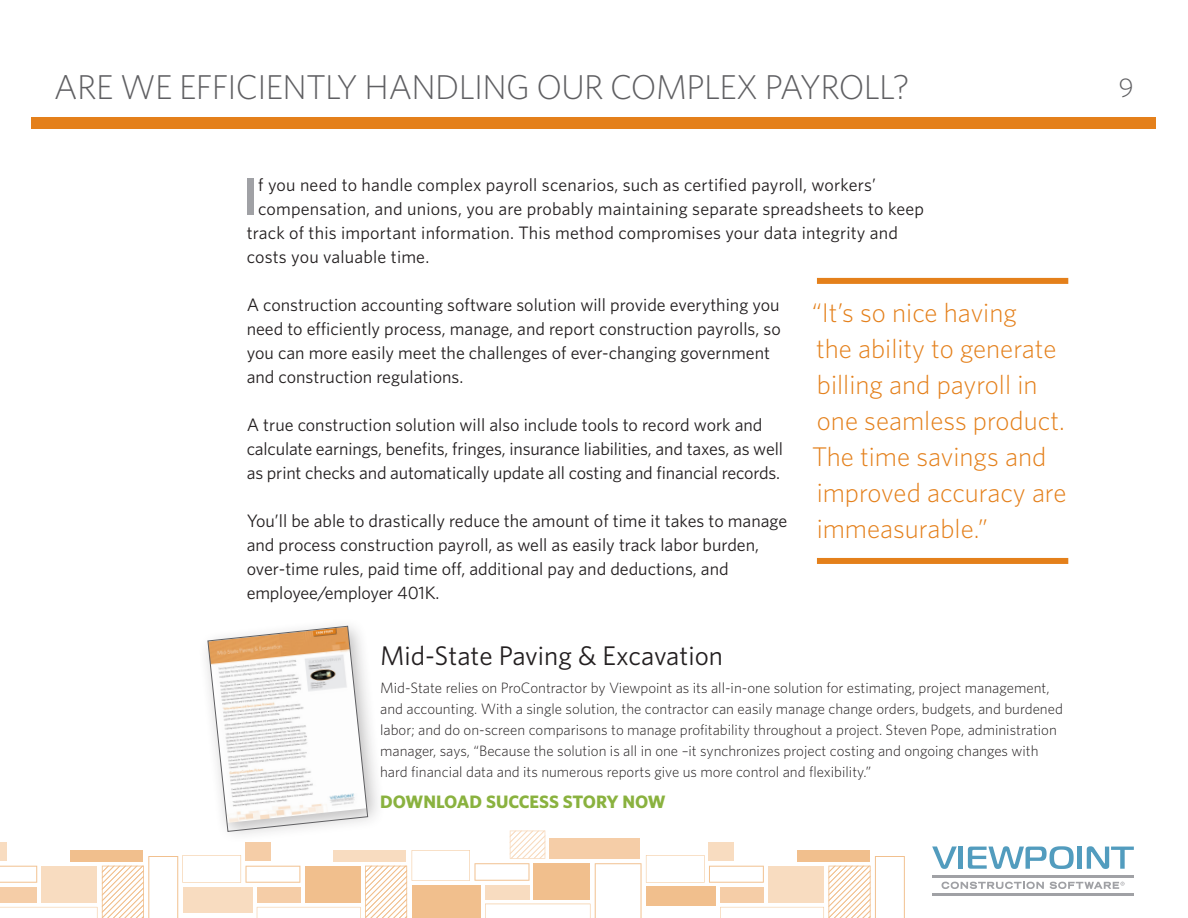
<style>
.page{position:relative;width:1188px;height:918px;background:#fff}
.page>*{position:absolute;margin:0;border:0;box-sizing:border-box;transform-origin:0 0}
.body_copy{font:600 52.5px "Whitney";color:#a0a1a5}
.t1{font:300 34.5px "Whitney";letter-spacing:-.02em;color:#5f5f62}
.all_caps_subhead{font:300 27px/36px "Whitney";color:#e4801b}
.headline_gray{font:27px "Whitney";color:#231f20}
.t2{font:300 27px "Whitney";color:#5f5f62}
.body_copy-2{font:18px/24px "Whitney";color:#231f20}
.body_copy-3{font:700 18px "Whitney";color:#8ab23f}
.body_copy-4{font:300 15px/21px "Whitney";color:#231f20}
</style>
<div class="page">
<svg style="left:932px;top:847px;width:25px;height:22px"></svg>
<hr style="left:959px;top:847px;width:4px;height:22px;background:#529cbe">
<svg style="left:968px;top:846px;width:106px;height:23px"></svg>
<div style="left:1077px;top:847px;width:5px;height:22px;background:#529cbe"></div>
<svg style="left:1087px;top:846px;width:47px;height:23px"></svg>
<svg style="left:942px;top:882px;width:102px;height:7px"></svg>
<svg style="left:1050px;top:882px;width:75px;height:7px"></svg>
<hr style="left:932px;top:875px;width:202px;height:2px;background:#a0a1a5">
<hr style="left:932px;top:893px;width:202px;height:3px;background:#a0a1a5">
<div style="left:32px;top:117px;width:1124px;height:12px;background:#e4801b"></div>
<div style="left:817px;top:278px;width:251px;height:6px;background:#e4801b"></div>
<div style="left:817px;top:558px;width:251px;height:6px;background:#e4801b"></div>
<svg style="left:0;top:626px;width:905px;height:292px"></svg>
<p class="t1" style="left:54px;top:64px;width:857px">ARE WE EFFICIENTLY HANDLING OUR COMPLEX PAYROLL?</p>
<h3 class="t2" style="left:1119px;top:70px;width:17px">9</h3>
<p class="body_copy" style="left:243px;top:162px;width:17px">I</p>
<p class="body_copy-2" style="left:258px;top:172px;width:619px">f you need to handle complex payroll scenarios, such as certified payroll, workers’</p>
<p class="body_copy-2" style="left:258px;top:196px;width:667px">compensation, and unions, you are probably maintaining separate spreadsheets to keep</p>
<p class="body_copy-2" style="left:247px;top:220px;width:653px">track of this important information. This method compromises your data integrity and</p>
<p class="body_copy-2" style="left:247px;top:244px;width:184px">costs you valuable time.</p>
<p class="body_copy-2" style="left:247px;top:292px;width:536px">A construction accounting software solution will provide everything you need to efficiently process, manage, and report construction payrolls, so you can more easily meet the challenges of ever-changing government and construction regulations.</p>
<p class="body_copy-2" style="left:247px;top:412px;width:538px">A true construction solution will also include tools to record work and calculate earnings, benefits, fringes, insurance liabilities, and taxes, as well as print checks and automatically update all costing and financial records.</p>
<p class="body_copy-2" style="left:247px;top:508px;width:542px">You’ll be able to drastically reduce the amount of time it takes to manage and process construction payroll, as well as easily track labor burden, over-time rules, paid time off, additional pay and deductions, and employee/employer 401K.</p>
<p class="all_caps_subhead" style="left:812px;top:293px;width:256px">“It’s so nice having<br>the ability to generate billing and payroll in one seamless product.<br>The time savings and improved accuracy are immeasurable.”</p>
<p class="headline_gray" style="left:380px;top:638px;width:344px">Mid-State Paving &amp; Excavation</p>
<p class="body_copy-4" style="left:380px;top:677px;width:684px">Mid-State relies on ProContractor by Viewpoint as its all-in-one solution for estimating, project management, and accounting. With a single solution, the contractor can easily manage change orders, budgets, and burdened labor; and do on-screen comparisons to manage profitability throughout a project. Steven Pope, administration manager, says, “Because the solution is all in one –it synchronizes project costing and ongoing changes with hard financial data and its numerous reports give us more control and flexibility.”</p>
<p class="body_copy-3" style="left:380px;top:789px;width:287px">DOWNLOAD SUCCESS STORY NOW</p>
</div>
